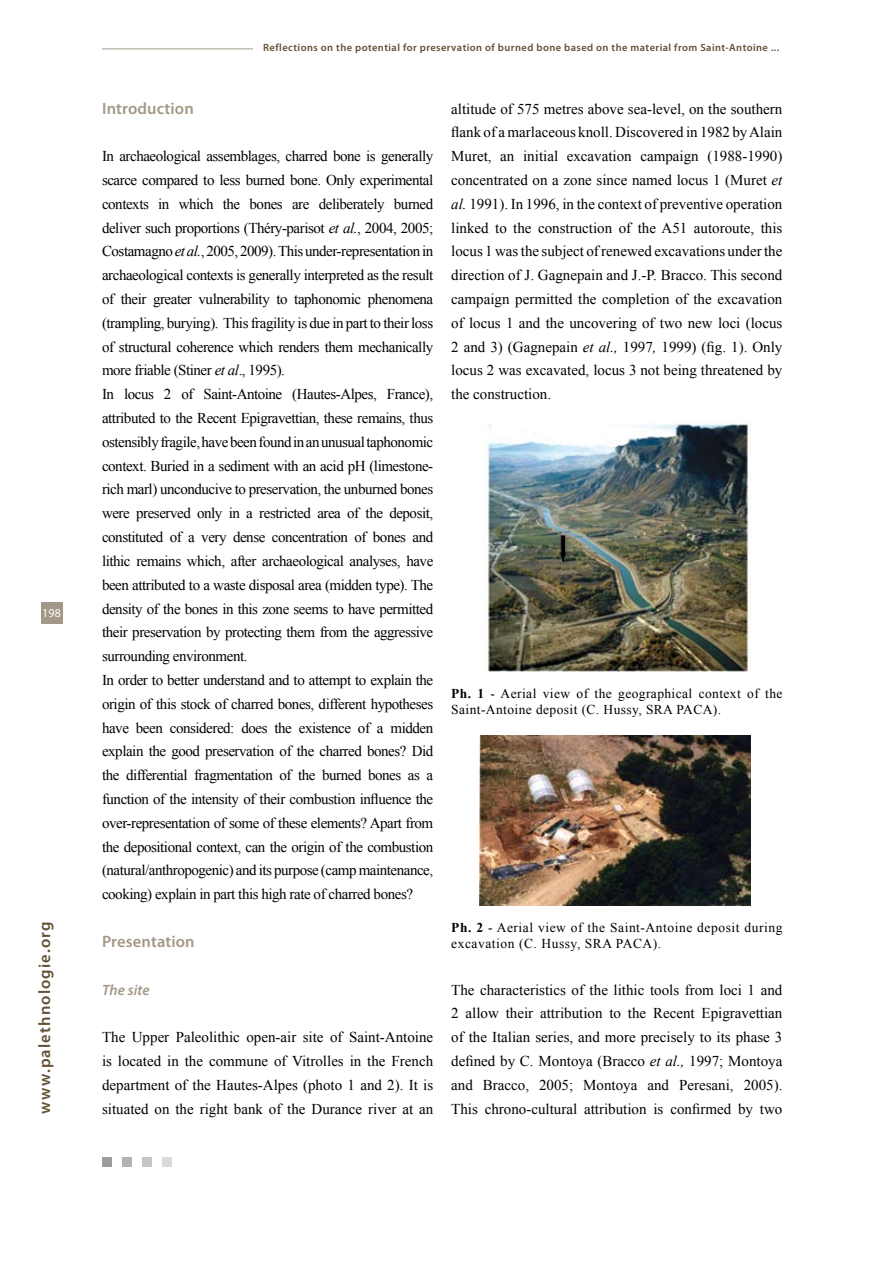
<style>
.page{position:relative;width:893px;height:1263px;background:#fff}
.page>*{position:absolute;margin:0;border:0;box-sizing:border-box;transform-origin:0 0}
.t1{font:600 16.5px "Myriad Pro";letter-spacing:.01em;color:#a39887}
.t2{font:600 16.5px "Myriad Pro";letter-spacing:.07em;color:#635034}
.t3{font:15px/23.9px "Times New Roman";letter-spacing:-.03em;color:#000;text-align:justify}
.t4{font:italic 600 15px "Myriad Pro";color:#a39887}
.t5{font:13.5px/16.5px "Times New Roman";letter-spacing:.03em;color:#000}
.t6{font:12px "Myriad Pro";color:#fff}
.t7{font:600 10.5px "Myriad Pro";letter-spacing:.04em;color:#635034}
.s1{font-style:italic}
.s2{font-weight:700}
</style>
<div class="page">
<div style="left:41px;top:602px;width:21px;height:22px;background:#a39887"></div>
<hr style="left:102px;top:49px;width:151px;height:1px;background:#a39887">
<div style="left:102px;top:1157px;width:10px;height:9px;background:#9c9d9f"></div>
<div style="left:122px;top:1157px;width:10px;height:9px;background:#b1b3b4"></div>
<div style="left:142px;top:1157px;width:10px;height:9px;background:#c5c6c8"></div>
<div style="left:162px;top:1157px;width:10px;height:9px;background:#d9dadb"></div>
<img style="left:484px;top:421px;width:266px;height:250px">
<img style="left:480px;top:735px;width:270px;height:171px">
<p class="t6" style="left:42px;top:605px;width:20px">198</p>
<p class="t2" style="left:34px;top:1114px;width:194px;rotate:-90deg">www.palethnologie.org</p>
<p class="t7" style="left:263px;top:41px;width:518px">Reflections on the potential for preservation of burned bone based on the material from Saint-Antoine ...</p>
<p class="t1" style="left:102px;top:97px;width:93px">Introduction</p>
<p class="t3" style="left:102px;top:144px;width:333px;text-align:left">In archaeological assemblages, charred bone is generally scarce compared to less burned bone. Only experimental contexts in which the bones are deliberately burned deliver such proportions (Théry-parisot <span class="s1">et al.</span>, 2004, 2005; Costamagno <span class="s1">et al.</span>, 2005, 2009). This under-representation in archaeological contexts is generally interpreted as the result of their greater vulnerability to taphonomic phenomena (trampling, burying). This fragility is due in part to their loss of structural coherence which renders them mechanically more friable (Stiner <span class="s1">et al</span>., 1995).<br>In locus 2 of Saint-Antoine (Hautes-Alpes, France), attributed to the Recent Epigravettian, these remains, thus ostensibly fragile, have been found in an unusual taphonomic context. Buried in a sediment with an acid pH (limestone&shy;rich marl) unconducive to preservation, the unburned bones were preserved only in a restricted area of the deposit, constituted of a very dense concentration of bones and lithic remains which, after archaeological analyses, have been attributed to a waste disposal area (midden type). The density of the bones in this zone seems to have permitted their preservation by protecting them from the aggressive surrounding environment.<br>In order to better understand and to attempt to explain the origin of this stock of charred bones, different hypotheses have been considered: does the existence of a midden explain the good preservation of the charred bones? Did the differential fragmentation of the burned bones as a function of the intensity of their combustion influence the over-representation of some of these elements? Apart from the depositional context, can the origin of the combustion (natural/anthropogenic) and its purpose (camp maintenance, cooking) explain in part this high rate of charred bones?</p>
<p class="t1" style="left:102px;top:931px;width:94px">Presentation</p>
<p class="t4" style="left:102px;top:980px;width:49px">The site</p>
<p class="t3" style="left:102px;top:1025px;width:333px">The Upper Paleolithic open-air site of Saint-Antoine is located in the commune of Vitrolles in the French department of the Hautes-Alpes (photo 1 and 2). It is situated on the right bank of the Durance river at an</p>
<p class="t3" style="left:451px;top:96px;width:333px">altitude of 575 metres above sea-level, on the southern flank of a marlaceous knoll. Discovered in 1982 by Alain Muret, an initial excavation campaign (1988-1990) concentrated on a zone since named locus 1 (Muret <span class="s1">et al.</span> 1991). In 1996, in the context of preventive operation linked to the construction of the A51 autoroute, this locus 1 was the subject of renewed excavations under the direction of J. Gagnepain and J.-P. Bracco. This second campaign permitted the completion of the excavation of locus 1 and the uncovering of two new loci (locus 2 and 3) (Gagnepain <span class="s1">et al.,</span> 1997<span class="s1">,</span> 1999) (fig. 1). Only locus 2 was excavated, locus 3 not being threatened by the construction.</p>
<p class="t5" style="left:451px;top:685px;width:333px"><span class="s2">Ph. 1</span> - Aerial view of the geographical context of the<br>Saint-Antoine deposit (C. Hussy, SRA PACA).</p>
<p class="t5" style="left:451px;top:919px;width:333px"><span class="s2">Ph. 2</span> - Aerial view of the Saint-Antoine deposit during excavation (C. Hussy, SRA PACA).</p>
<p class="t3" style="left:451px;top:977px;width:333px">The characteristics of the lithic tools from loci 1 and 2 allow their attribution to the Recent Epigravettian of the Italian series, and more precisely to its phase 3 defined by C. Montoya (Bracco <span class="s1">et al.,</span> 1997; Montoya and Bracco, 2005; Montoya and Peresani, 2005).<br>This chrono-cultural attribution is confirmed by two</p>
</div>
